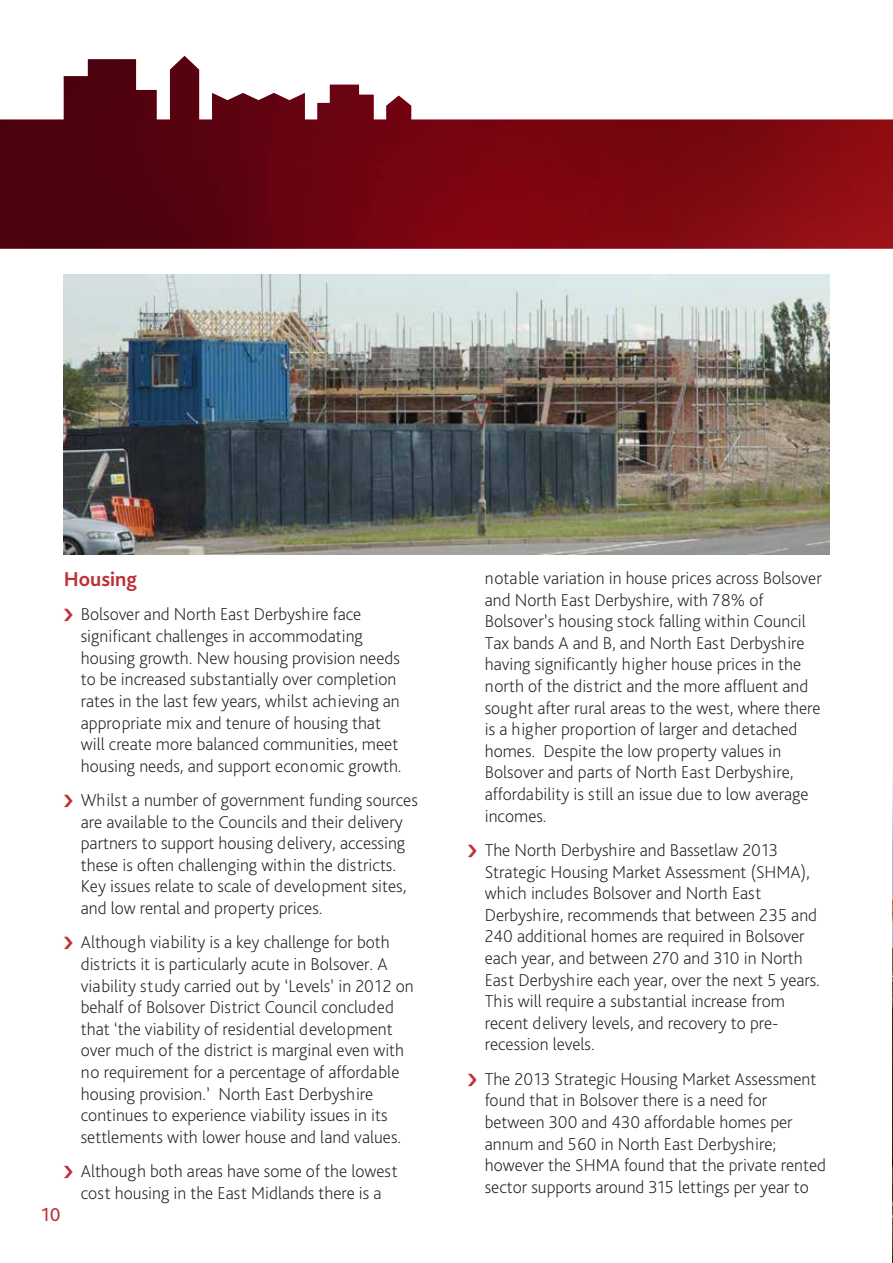
<style>
.page{position:relative;width:893px;height:1263px;background:#fff}
.page>*{position:absolute;margin:0;border:0;box-sizing:border-box;transform-origin:0 0}
.t1{font:700 21px "Bliss Pro";color:#bf2f38}
.t2{font:19.5px "Bliss Pro";color:#bf2f38}
.t3{font:200 18px/21.6px "Bliss Pro";color:#231f20}
</style>
<div class="page">
<img style="left:0;top:56px;width:893px;height:193px">
<img style="left:892px;top:776px;width:1px;height:487px">
<img style="left:64px;top:274px;width:765px;height:280px">
<p class="t1" style="left:64px;top:566px;width:75px">Housing</p>
<p class="t3" style="left:81px;top:603px;width:322px">Bolsover and North East Derbyshire face significant challenges in accommodating housing growth. New housing provision needs to be increased substantially over completion rates in the last few years, whilst achieving an appropriate mix and tenure of housing that will create more balanced communities, meet housing needs, and support economic growth.</p>
<p class="t3" style="left:81px;top:789px;width:339px">Whilst a number of government funding sources are available to the Councils and their delivery partners to support housing delivery, accessing these is often challenging within the districts.<br>Key issues relate to scale of development sites, and low rental and property prices.</p>
<p class="t3" style="left:81px;top:931px;width:334px">Although viability is a key challenge for both districts it is particularly acute in Bolsover. A viability study carried out by ‘Levels’ in 2012 on behalf of Bolsover District Council concluded that ‘the viability of residential development over much of the district is marginal even with no requirement for a percentage of affordable housing provision.’ North East Derbyshire continues to experience viability issues in its settlements with lower house and land values.</p>
<p class="t3" style="left:81px;top:1160px;width:319px">Although both areas have some of the lowest cost housing in the East Midlands there is a</p>
<p class="t2" style="left:41px;top:1202px;width:21px">10</p>
<p class="t3" style="left:485px;top:567px;width:338px">notable variation in house prices across Bolsover and North East Derbyshire, with 78% of Bolsover’s housing stock falling within Council Tax bands A and B, and North East Derbyshire having significantly higher house prices in the north of the district and the more affluent and sought after rural areas to the west, where there is a higher proportion of larger and detached homes. Despite the low property values in Bolsover and parts of North East Derbyshire, affordability is still an issue due to low average incomes.</p>
<p class="t3" style="left:485px;top:839px;width:337px">The North Derbyshire and Bassetlaw 2013<br>Strategic Housing Market Assessment (SHMA), which includes Bolsover and North East Derbyshire, recommends that between 235 and 240 additional homes are required in Bolsover each year, and between 270 and 310 in North East Derbyshire each year, over the next 5 years.<br>This will require a substantial increase from recent delivery levels, and recovery to pre&shy;recession levels.</p>
<p class="t3" style="left:485px;top:1067px;width:343px">The 2013 Strategic Housing Market Assessment found that in Bolsover there is a need for between 300 and 430 affordable homes per annum and 560 in North East Derbyshire; however the SHMA found that the private rented sector supports around 315 lettings per year to</p>
</div>
